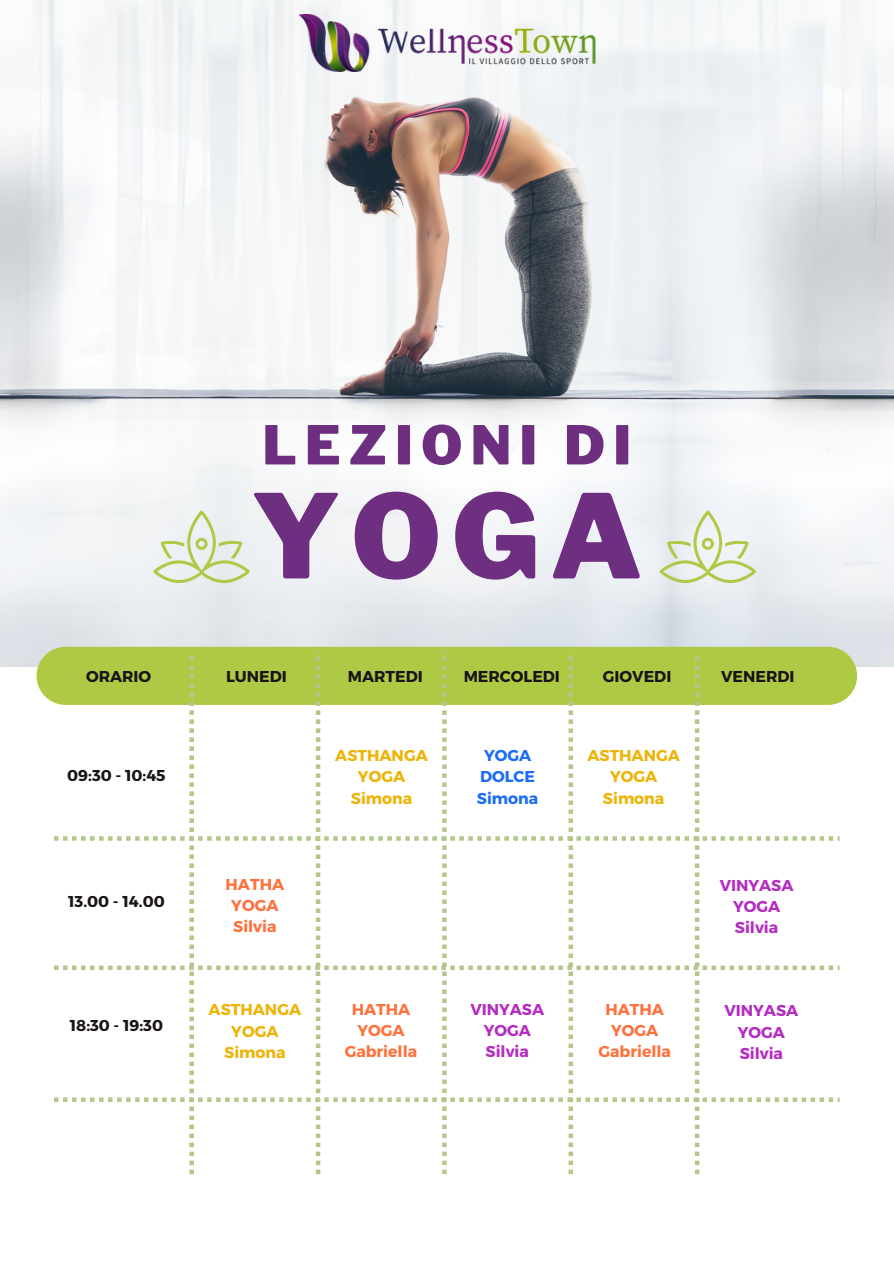
<style>
.page{position:relative;width:894px;height:1264px;background:#fff}
.page>*{position:absolute;margin:0;border:0;box-sizing:border-box;transform-origin:0 0}
.t1{font:900 115.35px "Libre Franklin";color:#6e2f81}
.t2{font:900 53.1px "Libre Franklin";letter-spacing:.155em;color:#6e2f81}
.t3{font:700 15.75px "Montserrat";color:#1a1417}
.t4{font:700 15.75px "Montserrat";color:#edb306}
.t5{font:700 15.75px "Montserrat";color:#b52cc2}
.t6{font:700 15.75px/21.3px "Montserrat";color:#ff713c;text-align:center}
.t7{font:700 15.75px/21.3px "Montserrat";color:#1c6cf4}
</style>
<div class="page">
<img style="left:0;top:0;width:893px;height:666px">
<img style="left:298px;top:15px;width:297px;height:56px">
<svg style="left:153px;top:510px;width:97px;height:72px;background:#e0e8d3"></svg>
<svg style="left:659px;top:510px;width:96px;height:72px"></svg>
<div style="left:36px;top:646px;width:820px;height:59px;background:#aeca44;border-radius:29px"></div>
<svg style="left:54px;top:650px;width:785px;height:524px"></svg>
<p class="t2" style="left:262px;top:413px;width:370px">LEZIONI DI</p>
<h1 class="t1" style="left:251px;top:467px;width:392px">YOGA</h1>
<p class="t3" style="left:86px;top:666px;width:67px">ORARIO</p>
<h2 class="t3" style="left:226px;top:666px;width:62px">LUNEDI</h2>
<h3 class="t3" style="left:67px;top:764px;width:100px">09:30 - 10:45</h3>
<h3 class="t3" style="left:68px;top:890px;width:98px">13.00 - 14.00</h3>
<p class="t3" style="left:70px;top:1014px;width:95px">18:30 - 19:30</p>
<p class="t6" style="left:225px;top:872px;width:60px">HATHA<br>YOGA</p>
<p class="t6" style="left:233px;top:915px;width:45px">Silvia</p>
<h3 class="t4" style="left:208px;top:999px;width:94px">ASTHANGA</h3>
<h3 class="t4" style="left:231px;top:1020px;width:49px">YOGA</h3>
<p class="t4" style="left:224px;top:1042px;width:63px">Simona</p>
<p class="t3" style="left:347px;top:666px;width:77px">MARTEDI</p>
<p class="t3" style="left:463px;top:666px;width:98px">MERCOLEDI</p>
<h3 class="t3" style="left:602px;top:666px;width:70px">GIOVEDI</h3>
<h3 class="t3" style="left:720px;top:666px;width:75px">VENERDI</h3>
<p class="t4" style="left:335px;top:745px;width:94px">ASTHANGA</p>
<p class="t4" style="left:358px;top:766px;width:49px">YOGA</p>
<p class="t4" style="left:351px;top:788px;width:63px">Simona</p>
<p class="t7" style="left:480px;top:744px;width:56px">YOGA<br>DOLCE</p>
<p class="t7" style="left:477px;top:786px;width:63px">Simona</p>
<p class="t6" style="left:351px;top:997px;width:60px">HATHA<br>YOGA</p>
<p class="t6" style="left:344px;top:1040px;width:74px">Gabriella</p>
<p class="t5" style="left:470px;top:998px;width:75px">VINYASA</p>
<p class="t5" style="left:483px;top:1020px;width:49px">YOGA</p>
<p class="t5" style="left:485px;top:1041px;width:45px">Silvia</p>
<p class="t4" style="left:587px;top:745px;width:94px">ASTHANGA</p>
<p class="t4" style="left:610px;top:766px;width:49px">YOGA</p>
<p class="t4" style="left:602px;top:788px;width:63px">Simona</p>
<p class="t6" style="left:605px;top:997px;width:60px">HATHA<br>YOGA</p>
<p class="t6" style="left:598px;top:1040px;width:74px">Gabriella</p>
<p class="t5" style="left:719px;top:874px;width:75px">VINYASA</p>
<p class="t5" style="left:732px;top:896px;width:49px">YOGA</p>
<p class="t5" style="left:734px;top:917px;width:45px">Silvia</p>
<p class="t5" style="left:724px;top:1000px;width:75px">VINYASA</p>
<p class="t5" style="left:737px;top:1021px;width:49px">YOGA</p>
<p class="t5" style="left:739px;top:1043px;width:45px">Silvia</p>
</div>
